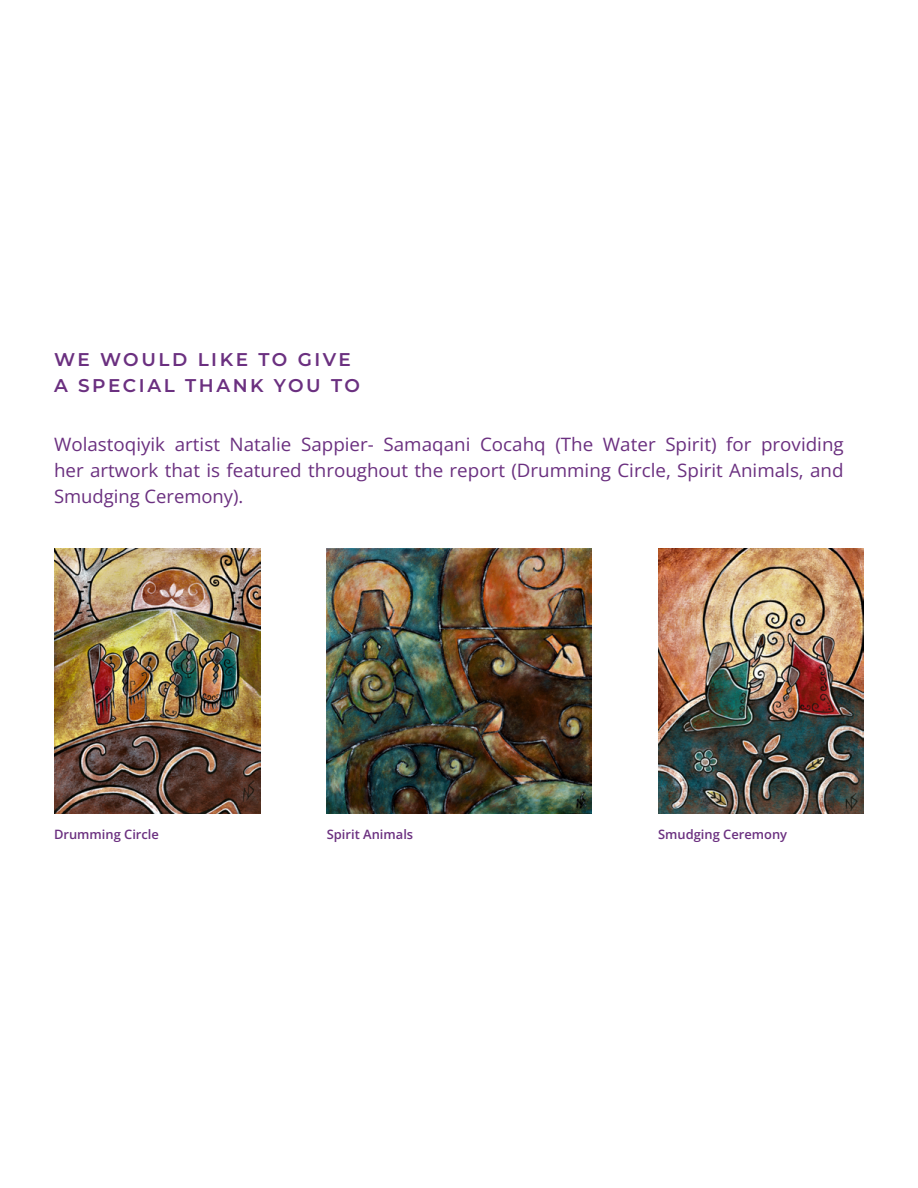
<style>
.page{position:relative;width:918px;height:1188px;background:#fff}
.page>*{position:absolute;margin:0;border:0;box-sizing:border-box;transform-origin:0 0}
.t1{font:18.45px/25.8px "Open Sans";color:#6b3080;text-align:justify}
.t2{font:100 18.45px/25.8px "Montserrat";letter-spacing:.14em;color:#6b3080}
.t3{font:600 12.9px "Open Sans";color:#6b3080}
</style>
<div class="page">
<img style="left:54px;top:548px;width:206px;height:266px">
<img style="left:327px;top:548px;width:265px;height:266px">
<img style="left:658px;top:548px;width:206px;height:266px">
<p class="t2" style="left:54px;top:347px;width:308px">WE WOULD LIKE TO GIVE<br>A SPECIAL THANK YOU TO</p>
<p class="t1" style="left:54px;top:431px;width:791px">Wolastoqiyik artist Natalie Sappier- Samaqani Cocahq (The Water Spirit) for providing her artwork that is featured throughout the report (Drumming Circle, Spirit Animals, and Smudging Ceremony).</p>
<p class="t3" style="left:54px;top:826px;width:107px">Drumming Circle</p>
<p class="t3" style="left:327px;top:826px;width:88px">Spirit Animals</p>
<p class="t3" style="left:658px;top:826px;width:131px">Smudging Ceremony</p>
</div>
